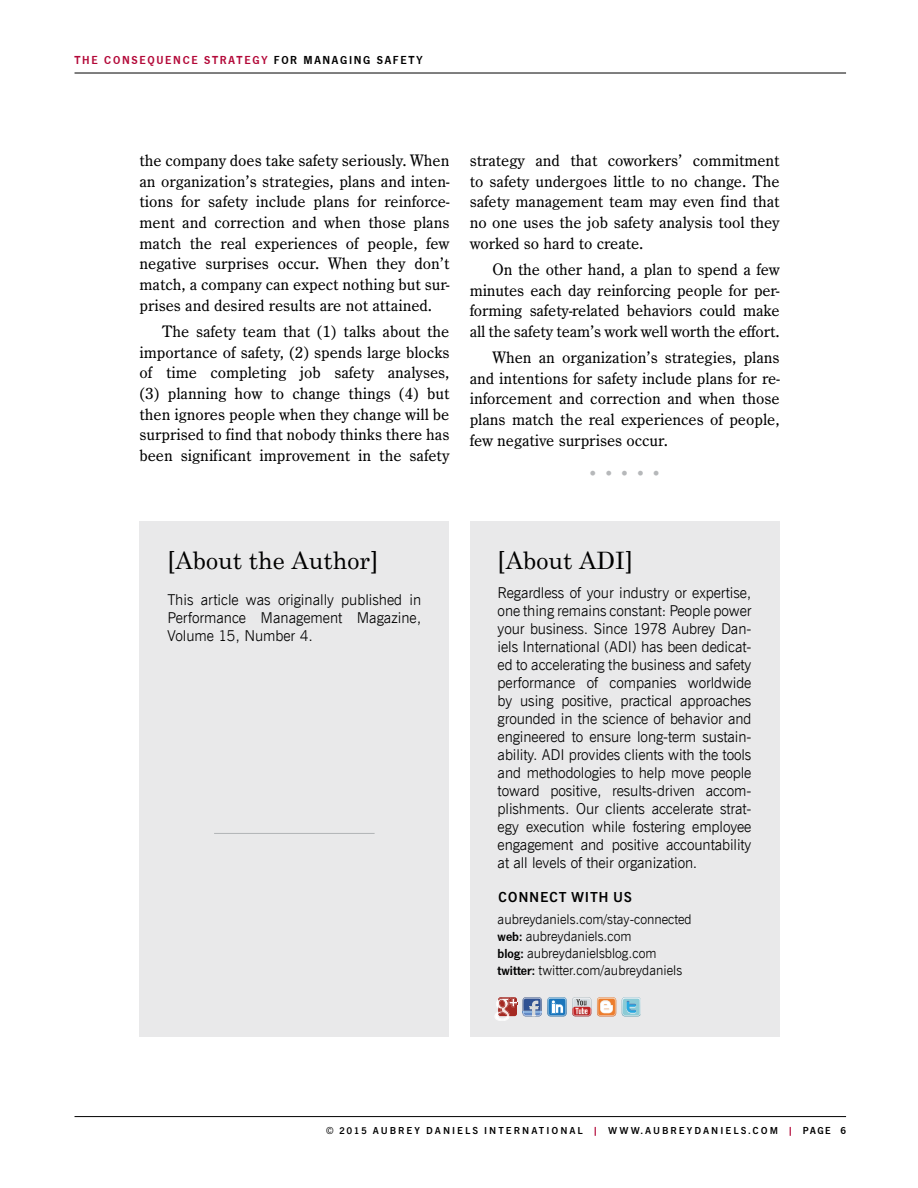
<style>
.page{position:relative;width:918px;height:1188px;background:#fff}
.page>*{position:absolute;margin:0;border:0;box-sizing:border-box;transform-origin:0 0}
.t1{font:24px "Century Schoolbook";color:#000}
.t2{font:17.25px/20.7px "Century Old Sty EF";color:#000;text-align:justify}
.t3{font:17.25px "Century Old Sty EF";color:#b6b8ba}
.t4{font:15px/18px "News Gothic Lt BT";letter-spacing:-.005em;color:#000;text-align:justify}
.t5{font:500 15px "News Gothic Text EF Pro";letter-spacing:.05em;color:#000}
.t6{font:13.5px/17.2px "News Gothic Lt BT";color:#000}
.t7{font:12px "News Got Dem";letter-spacing:.14em;color:#b30838}
.t8{font:500 10.5px "News Gothic Text EF Pro";letter-spacing:.19em;color:#000}
.s1{color:#000}
.s2{font-family:"Century Old Sty EF";font-size:27px}
.s3{font-family:"News Got Dem"}
.s4{font-family:"News Got Dem";font-weight:400;color:#b30838}
.s5{font-family:"News Got Dem";font-weight:400}
</style>
<div class="page">
<hr style="left:75px;top:73px;width:771px;height:1px;background:#000">
<hr style="left:75px;top:1116px;width:771px;height:1px;background:#000">
<div style="left:470px;top:522px;width:310px;height:515px;background:#e9e9ea"></div>
<div style="left:139px;top:522px;width:310px;height:515px;background:#e9e9ea"></div>
<hr style="left:214px;top:833px;width:161px;height:1px;background:#b1b4b6">
<svg style="left:622px;top:997px;width:19px;height:19px"></svg>
<svg style="left:597px;top:997px;width:19px;height:19px"></svg>
<svg style="left:495px;top:997px;width:96px;height:24px"></svg>
<p class="t7" style="left:75px;top:53px;width:349px">THE CONSEQUENCE STRATEGY <span class="s1">FOR MANAGING SAFETY</span></p>
<p class="t2" style="left:140px;top:150px;width:311px">the company does take safety seriously. When an organization’s strategies, plans and inten&shy;tions for safety include plans for reinforce&shy;ment and correction and when those plans match the real experiences of people, few negative surprises occur. When they don’t match, a company can expect nothing but sur&shy;prises and desired results are not attained.</p>
<p class="t2" style="left:140px;top:321px;width:311px;text-indent:23px">The safety team that (1) talks about the importance of safety, (2) spends large blocks of time completing job safety analyses, (3) planning how to change things (4) but then ignores people when they change will be surprised to find that nobody thinks there has been significant improvement in the safety</p>
<p class="t2" style="left:470px;top:150px;width:311px">strategy and that coworkers’ commitment to safety undergoes little to no change. The safety management team may even find that no one uses the job safety analysis tool they worked so hard to create.</p>
<p class="t2" style="left:470px;top:259px;width:311px;text-indent:23px">On the other hand, a plan to spend a few minutes each day reinforcing people for per&shy;forming safety-related behaviors could make all the safety team’s work well worth the effort.</p>
<p class="t2" style="left:470px;top:347px;width:311px;text-indent:23px">When an organization’s strategies, plans and intentions for safety include plans for re&shy;inforcement and correction and when those plans match the real experiences of people, few negative surprises occur.</p>
<p class="t3" style="left:587px;top:463px;width:76px">• • • • •</p>
<h1 class="t1" style="left:167px;top:540px;width:213px"><span class="s2">[</span>About the Author<span class="s2">]</span></h1>
<p class="t4" style="left:167px;top:591px;width:255px">This article was originally published in Performance Management Magazine, Volume 15, Number 4.</p>
<h1 class="t1" style="left:498px;top:540px;width:137px"><span class="s2">[</span>About ADI<span class="s2">]</span></h1>
<p class="t4" style="left:498px;top:584px;width:255px">Regardless of your industry or expertise, one thing remains constant: People power your business. Since 1978 Aubrey Dan&shy;iels International (ADI) has been dedicat&shy;ed to accelerating the business and safety performance of companies worldwide by using positive, practical approaches grounded in the science of behavior and engineered to ensure long-term sustain&shy;ability. ADI provides clients with the tools and methodologies to help move people toward positive, results-driven accom&shy;plishments. Our clients accelerate strat&shy;egy execution while fostering employee engagement and positive accountability at all levels of their organization.</p>
<p class="t5" style="left:498px;top:888px;width:135px">CONNECT WITH US</p>
<p class="t6" style="left:498px;top:910px;width:196px">aubreydaniels.com/stay-connected <span class="s3">web:</span> aubreydaniels.com<br><span class="s3">blog:</span> aubreydanielsblog.com <span class="s3">twitter:</span> twitter.com/aubreydaniels</p>
<p class="t8" style="left:327px;top:1124px;width:521px">© 2015 AUBREY DANIELS INTERNATIONAL <span class="s4">|</span> WWW.AUBREYDANIELS.COM <span class="s4">|</span> <span class="s5">PAGE 6</span></p>
</div>
